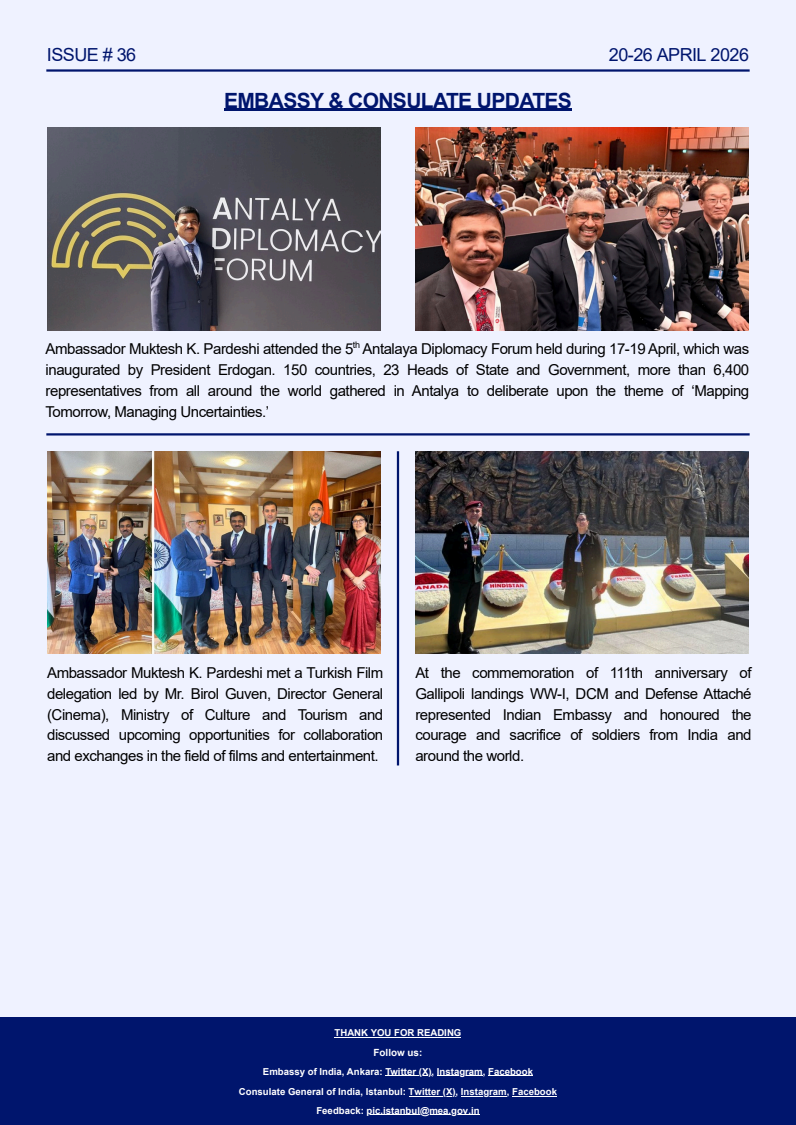
<style>
.page{position:relative;width:796px;height:1125px;background:#fff}
.page>*{position:absolute;margin:0;border:0;box-sizing:border-box;transform-origin:0 0}
.t1{font:700 21px "Arial";letter-spacing:-.03em;color:#00156d}
.t2{font:18px "Arial";letter-spacing:-.03em;color:#00156d}
.t3{font:15px/20.9px "Arial";letter-spacing:-.03em;color:#000;text-align:justify}
.t4{font:700 9.9px "Arial";color:#fff}
.t5{font:700 9.6px "Arial";color:#fff}
.t6{font:9px "Arial";color:#000}
</style>
<div class="page">
<div style="left:0;top:0;width:795px;height:1125px;background:#eff2ff"></div>
<img style="left:47px;top:128px;width:333px;height:202px">
<img style="left:415px;top:128px;width:333px;height:202px">
<hr style="left:46px;top:433px;width:703px;height:3px;background:#00156d">
<img style="left:415px;top:451px;width:333px;height:203px">
<hr style="left:397px;top:451px;width:2px;height:314px;background:#00156d">
<img style="left:47px;top:451px;width:333px;height:203px">
<hr style="left:46px;top:69px;width:703px;height:3px;background:#00156d">
<div style="left:0;top:1017px;width:795px;height:108px;background:#00156d"></div>
<hr style="left:224px;top:109px;width:347px;height:2px;background:#00156d">
<hr style="left:334px;top:1037px;width:127px;height:1px;background:#fff">
<hr style="left:385px;top:1075px;width:46px;height:1px;background:#fff">
<hr style="left:437px;top:1075px;width:45px;height:1px;background:#fff">
<hr style="left:488px;top:1075px;width:45px;height:1px;background:#fff">
<hr style="left:408px;top:1096px;width:47px;height:1px;background:#fff">
<hr style="left:461px;top:1096px;width:45px;height:1px;background:#fff">
<hr style="left:512px;top:1096px;width:45px;height:1px;background:#fff">
<hr style="left:366px;top:1114px;width:113px;height:1px;background:#fff">
<p class="t2" style="left:47px;top:44px;width:91px">ISSUE # 36</p>
<p class="t2" style="left:608px;top:44px;width:142px">20-26 APRIL 2026</p>
<p class="t1" style="left:224px;top:89px;width:349px">EMBASSY &amp; CONSULATE UPDATES</p>
<p class="t6" style="left:353px;top:340px;width:9px">th</p>
<p class="t3" style="left:46px;top:339px;width:705px">Ambassador Muktesh K. Pardeshi attended the 5 Antalaya Diplomacy Forum held during 17-19 April, which was inaugurated by President Erdogan. 150 countries, 23 Heads of State and Government, more than 6,400 representatives from all around the world gathered in Antalya to deliberate upon the theme of ‘Mapping Tomorrow, Managing Uncertainties.’</p>
<p class="t3" style="left:47px;top:662px;width:337px">Ambassador Muktesh K. Pardeshi met a Turkish Film delegation led by Mr. Birol Guven, Director General (Cinema), Ministry of Culture and Tourism and discussed upcoming opportunities for collaboration and exchanges in the field of films and entertainment.</p>
<p class="t3" style="left:415px;top:662px;width:337px">At the commemoration of 111th anniversary of Gallipoli landings WW-I, DCM and Defense Attaché represented Indian Embassy and honoured the courage and sacrifice of soldiers from India and around the world.</p>
<p class="t5" style="left:334px;top:1028px;width:128px">THANK YOU FOR READING</p>
<p class="t5" style="left:263px;top:1066px;width:271px">Embassy of India, Ankara: Twitter (X), Instagram, Facebook</p>
<p class="t5" style="left:239px;top:1086px;width:319px">Consulate General of India, Istanbul: Twitter (X), Instagram, Facebook</p>
<p class="t5" style="left:316px;top:1105px;width:164px">Feedback: pic.istanbul@mea.gov.in</p>
<p class="t4" style="left:373px;top:1047px;width:50px">Follow us:</p>
</div>
